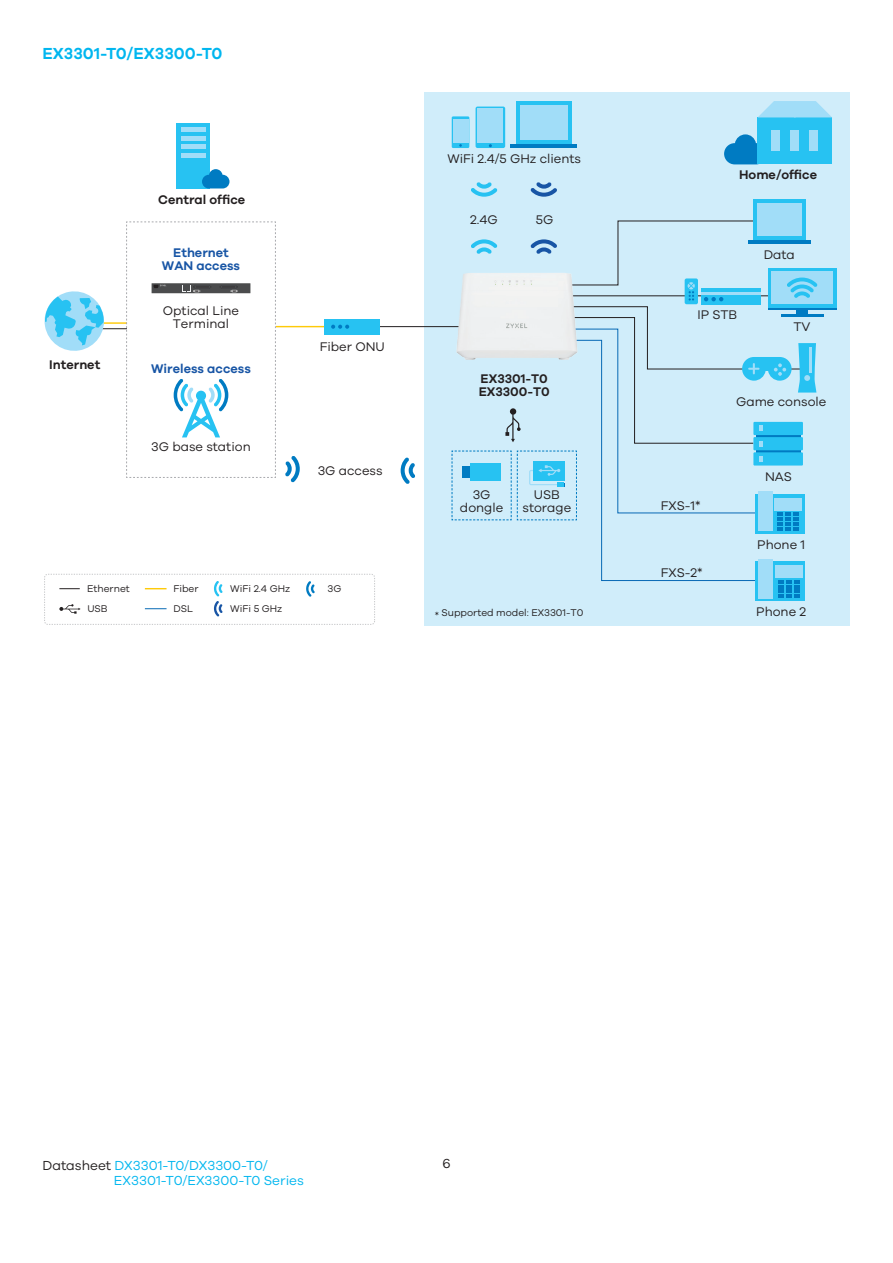
<style>
.page{position:relative;width:893px;height:1263px;background:#fff}
.page>*{position:absolute;margin:0;border:0;box-sizing:border-box;transform-origin:0 0}
.t1{font:600 16.5px "Galano Grotesque";color:#00b6ef}
.t2{font:13.5px/15px "Galano Grotesque";color:#00b6ef}
.t3{font:13.5px "Galano Grotesque";color:#231f20}
.t4{font:12.9px/12.9px "Galano Grotesque";color:#231f20;text-align:center}
.t5{font:600 12.9px/12.9px "Galano Grotesque";color:#231f20}
.t6{font:600 12.9px/12.9px "Galano Grotesque";color:#1855a5;text-align:center}
.t7{font:10.05px/20.1px "Galano Grotesque";color:#231f20}
.s1{color:#231f20}
</style>
<div class="page">
<div style="left:425px;top:93px;width:425px;height:532px;background:#d0edfa"></div>
<hr style="left:93px;top:328px;width:47px;height:1px;background:#231f20">
<hr style="left:93px;top:322px;width:47px;height:2px;background:#feca0a">
<svg style="left:44px;top:291px;width:62px;height:60px"></svg>
<svg style="left:724px;top:134px;width:34px;height:30px"></svg>
<div style="left:758px;top:117px;width:74px;height:47px;background:#27c2f2"></div>
<div style="left:810px;top:131px;width:8px;height:20px;background:#a1ddf8"></div>
<div style="left:791px;top:131px;width:8px;height:20px;background:#a1ddf8"></div>
<div style="left:772px;top:131px;width:8px;height:20px;background:#a1ddf8"></div>
<svg style="left:758px;top:101px;width:74px;height:16px"></svg>
<div style="left:753px;top:200px;width:53px;height:41px;background:linear-gradient(to right,#27c2f2,#27c2f2)"></div>
<div style="left:757px;top:204px;width:45px;height:32px;background:#a1ddf8"></div>
<div style="left:516px;top:101px;width:56px;height:44px;background:#27c2f2"></div>
<div style="left:520px;top:105px;width:48px;height:35px;background:#a1ddf8"></div>
<hr style="left:510px;top:144px;width:67px;height:4px;background:#007bc2">
<div style="left:452px;top:116px;width:17px;height:32px;background:#27c2f2"></div>
<div style="left:453px;top:119px;width:15px;height:24px;background:#a1ddf8"></div>
<svg style="left:476px;top:107px;width:29px;height:41px"></svg>
<div style="left:478px;top:109px;width:25px;height:34px;background:#a1ddf8"></div>
<svg style="left:471px;top:182px;width:26px;height:15px"></svg>
<svg style="left:530px;top:182px;width:27px;height:15px"></svg>
<svg style="left:285px;top:456px;width:15px;height:26px"></svg>
<svg style="left:400px;top:457px;width:15px;height:27px"></svg>
<hr style="left:781px;top:314px;width:42px;height:3px;background:#007bc2">
<svg style="left:817px;top:307px;width:20px;height:3px"></svg>
<div style="left:768px;top:268px;width:69px;height:39px;background:#27c2f2"></div>
<div style="left:771px;top:272px;width:62px;height:32px;background:#a1ddf8"></div>
<hr style="left:230px;top:326px;width:129px;height:1px;background:#feca0a">
<hr style="left:375px;top:326px;width:124px;height:1px;background:#231f20">
<svg style="left:764px;top:530px;width:41px;height:3px"></svg>
<div style="left:758px;top:492px;width:14px;height:39px;background:#a1ddf8"></div>
<svg style="left:451px;top:220px;width:366px;height:310px"></svg>
<hr style="left:701px;top:293px;width:59px;height:2px;background:#a1ddf8">
<svg style="left:526px;top:340px;width:238px;height:241px"></svg>
<div style="left:755px;top:562px;width:50px;height:39px;background:#27c2f2"></div>
<div style="left:775px;top:565px;width:27px;height:13px;background:#a1ddf8"></div>
<div style="left:758px;top:559px;width:14px;height:39px;background:#a1ddf8"></div>
<svg style="left:778px;top:580px;width:21px;height:18px"></svg>
<img style="left:433px;top:237px;width:162px;height:163px">
<div style="left:176px;top:123px;width:34px;height:65px;background:#27c2f2"></div>
<div style="left:181px;top:127px;width:24px;height:5px;background:#a1ddf8"></div>
<hr style="left:181px;top:136px;width:24px;height:4px;background:#a1ddf8">
<div style="left:181px;top:144px;width:24px;height:5px;background:#a1ddf8"></div>
<hr style="left:181px;top:153px;width:24px;height:4px;background:#a1ddf8">
<svg style="left:202px;top:169px;width:27px;height:19px"></svg>
<div style="left:44px;top:574px;width:331px;height:51px;border:1px dashed #c7c8ca;border-radius:3px"></div>
<svg style="left:145px;top:588px;width:22px;height:1px"></svg>
<svg style="left:145px;top:608px;width:22px;height:1px"></svg>
<svg style="left:214px;top:581px;width:9px;height:36px"></svg>
<svg style="left:59px;top:604px;width:22px;height:10px"></svg>
<svg style="left:59px;top:588px;width:21px;height:1px"></svg>
<svg style="left:306px;top:581px;width:9px;height:16px"></svg>
<svg style="left:126px;top:221px;width:150px;height:257px"></svg>
<div style="left:325px;top:319px;width:55px;height:15px;background:#27c2f2"></div>
<svg style="left:331px;top:325px;width:18px;height:4px"></svg>
<p class="t1" style="left:43px;top:43px;width:182px">EX3301-T0/EX3300-T0</p>
<p class="t5" style="left:158px;top:193px;width:88px">Central office</p>
<p class="t6" style="left:162px;top:246px;width:80px">Ethernet<br>WAN access</p>
<p class="t5" style="left:49px;top:358px;width:52px">Internet</p>
<p class="t4" style="left:163px;top:304px;width:78px">Optical Line<br>Terminal</p>
<p class="t6" style="left:151px;top:362px;width:101px">Wireless access</p>
<p class="t4" style="left:151px;top:440px;width:101px">3G base station</p>
<p class="t4" style="left:320px;top:340px;width:67px">Fiber ONU</p>
<p class="t4" style="left:318px;top:464px;width:66px">3G access</p>
<p class="t7" style="left:87px;top:578px;width:44px">Ethernet</p>
<p class="t7" style="left:327px;top:578px;width:15px">3G</p>
<p class="t7" style="left:173px;top:578px;width:27px">Fiber<br>DSL</p>
<p class="t7" style="left:230px;top:578px;width:61px">WiFi 2.4 GHz</p>
<p class="t7" style="left:87px;top:598px;width:22px">USB</p>
<p class="t7" style="left:230px;top:598px;width:54px">WiFi 5 GHz</p>
<p class="t4" style="left:447px;top:152px;width:135px">WiFi 2.4/5 GHz clients</p>
<p class="t4" style="left:470px;top:212px;width:29px">2.4G</p>
<p class="t4" style="left:536px;top:212px;width:19px">5G</p>
<p class="t5" style="left:479px;top:372px;width:73px">EX3301-T0<br>EX3300-T0</p>
<p class="t4" style="left:460px;top:488px;width:45px">3G dongle</p>
<p class="t4" style="left:522px;top:488px;width:50px">USB storage</p>
<p class="t7" style="left:435px;top:602px;width:150px">* Supported model: EX3301-T0</p>
<p class="t5" style="left:739px;top:168px;width:79px">Home/office</p>
<p class="t4" style="left:697px;top:308px;width:41px">IP STB</p>
<p class="t4" style="left:764px;top:247px;width:33px">Data</p>
<p class="t4" style="left:793px;top:320px;width:19px">TV</p>
<p class="t4" style="left:736px;top:395px;width:92px">Game console</p>
<p class="t4" style="left:661px;top:499px;width:41px">FXS-1*</p>
<p class="t4" style="left:661px;top:566px;width:43px">FXS-2*</p>
<p class="t4" style="left:765px;top:469px;width:28px">NAS</p>
<p class="t4" style="left:757px;top:537px;width:49px">Phone 1</p>
<p class="t4" style="left:756px;top:605px;width:51px">Phone 2</p>
<p class="t2" style="left:114px;top:1157px;width:192px;text-indent:-71px"><span class="s1">Datasheet</span> DX3301-T0/DX3300-T0/<br>EX3301-T0/EX3300-T0 Series</p>
<p class="t3" style="left:442px;top:1155px;width:10px">6</p>
</div>
